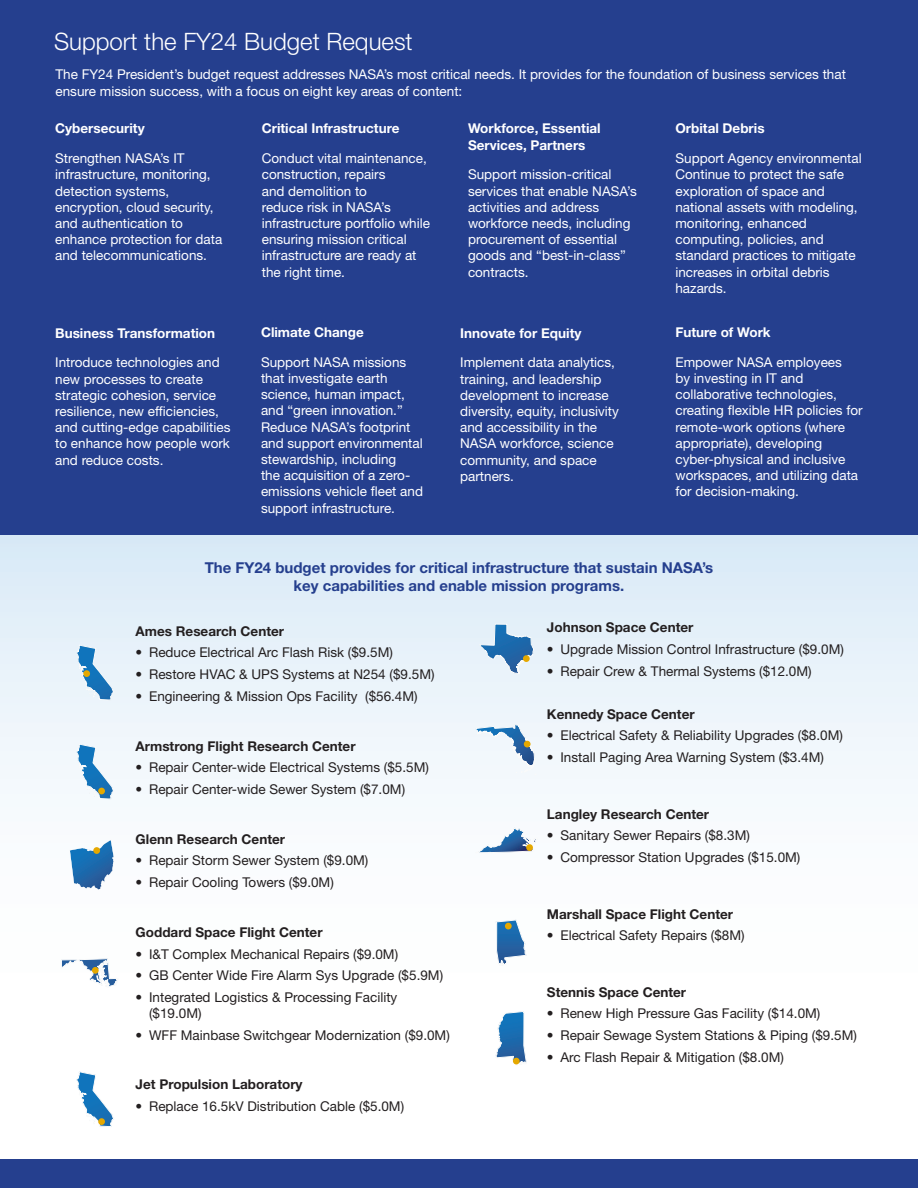
<style>
.page{position:relative;width:918px;height:1188px;background:#fff}
.page>*{position:absolute;margin:0;border:0;box-sizing:border-box;transform-origin:0 0}
.t1{font:300 24px "Helvetica Neue LT Std";color:#fff}
.t2{font:700 15px/18px "Helvetica Neue LT Std";color:#253f8e;text-align:center}
.t3{font:13.5px/16.2px "Helvetica Neue LT Std";color:#fff}
.t4{font:13.5px/16.2px "Helvetica Neue LT Std";color:#231f20}
.t5{font:700 13.5px "Helvetica Neue LT Std";color:#231f20}
.t6{font:700 13.5px/16.2px "Helvetica Neue LT Std";color:#fff}
</style>
<div class="page">
<div style="left:0;top:1160px;width:918px;height:28px;background:#253f8e"></div>
<img style="left:0;top:534px;width:827px;height:386px">
<img style="left:827px;top:534px;width:91px;height:260px">
<div style="left:0;top:0;width:918px;height:534px;background:#253f8e"></div>
<svg style="left:76px;top:744px;width:38px;height:55px"></svg>
<div style="left:98px;top:788px;width:7px;height:6px;background:#e5a800;border-radius:50%"></div>
<svg style="left:76px;top:645px;width:38px;height:55px;background:#98c1e0"></svg>
<div style="left:83px;top:670px;width:7px;height:7px;background:#e5a800;border-radius:50%"></div>
<svg style="left:69px;top:840px;width:45px;height:50px"></svg>
<div style="left:93px;top:847px;width:7px;height:7px;background:#e5a800;border-radius:50%"></div>
<svg style="left:61px;top:958px;width:56px;height:29px"></svg>
<div style="left:92px;top:967px;width:7px;height:7px;background:#e5a800;border-radius:50%"></div>
<svg style="left:76px;top:1071px;width:38px;height:56px"></svg>
<div style="left:98px;top:1118px;width:7px;height:7px;background:#e5a800;border-radius:50%"></div>
<svg style="left:479px;top:624px;width:55px;height:56px;background:#9dbedc"></svg>
<div style="left:523px;top:655px;width:7px;height:7px;background:#e5a800;border-radius:50%"></div>
<svg style="left:476px;top:724px;width:61px;height:51px"></svg>
<div style="left:524px;top:741px;width:7px;height:6px;background:#e5a800;border-radius:50%"></div>
<svg style="left:475px;top:827px;width:63px;height:28px"></svg>
<div style="left:526px;top:844px;width:7px;height:7px;background:#e5a800;border-radius:50%"></div>
<svg style="left:495px;top:920px;width:32px;height:44px"></svg>
<div style="left:505px;top:923px;width:7px;height:6px;background:#e5a800;border-radius:50%"></div>
<svg style="left:495px;top:1011px;width:32px;height:54px"></svg>
<div style="left:513px;top:1058px;width:7px;height:6px;background:#e5a800;border-radius:50%"></div>
<p class="t1" style="left:54px;top:27px;width:360px">Support the FY24 Budget Request</p>
<p class="t3" style="left:56px;top:66px;width:792px">The FY24 President’s budget request addresses NASA’s most critical needs. It provides for the foundation of business services that ensure mission success, with a focus on eight key areas of content:</p>
<p class="t6" style="left:55px;top:120px;width:91px">Cybersecurity</p>
<p class="t3" style="left:55px;top:150px;width:169px">Strengthen NASA’s IT infrastructure, monitoring, detection systems, encryption, cloud security, and authentication to enhance protection for data and telecommunications.</p>
<p class="t6" style="left:262px;top:120px;width:139px">Critical Infrastructure</p>
<p class="t3" style="left:262px;top:150px;width:170px">Conduct vital maintenance, construction, repairs<br>and demolition to<br>reduce risk in NASA’s infrastructure portfolio while ensuring mission critical infrastructure are ready at the right time.</p>
<p class="t6" style="left:675px;top:120px;width:91px">Orbital Debris</p>
<p class="t3" style="left:675px;top:150px;width:188px">Support Agency environmental<br>Continue to protect the safe exploration of space and national assets with modeling, monitoring, enhanced computing, policies, and standard practices to mitigate increases in orbital debris hazards.</p>
<p class="t6" style="left:675px;top:324px;width:97px">Future of Work</p>
<p class="t3" style="left:675px;top:354px;width:189px">Empower NASA employees<br>by investing in IT and collaborative technologies, creating flexible HR policies for remote-work options (where appropriate), developing cyber-physical and inclusive workspaces, and utilizing data for decision-making.</p>
<p class="t6" style="left:468px;top:120px;width:134px">Workforce, Essential<br>Services, Partners</p>
<p class="t3" style="left:468px;top:166px;width:170px">Support mission-critical services that enable NASA’s activities and address workforce needs, including procurement of essential goods and “best-in-class” contracts.</p>
<p class="t6" style="left:261px;top:324px;width:104px">Climate Change</p>
<p class="t3" style="left:261px;top:354px;width:164px">Support NASA missions that investigate earth science, human impact, and “green innovation.”<br>Reduce NASA’s footprint and support environmental stewardship, including<br>the acquisition of a zero&shy;emissions vehicle fleet and support infrastructure.</p>
<p class="t6" style="left:55px;top:324px;width:161px">Business Transformation</p>
<p class="t3" style="left:55px;top:354px;width:177px">Introduce technologies and new processes to create strategic cohesion, service resilience, new efficiencies, and cutting-edge capabilities to enhance how people work and reduce costs.</p>
<p class="t6" style="left:460px;top:324px;width:123px">Innovate for Equity</p>
<p class="t3" style="left:460px;top:354px;width:160px">Implement data analytics, training, and leadership development to increase diversity, equity, inclusivity and accessibility in the<br>NASA workforce, science community, and space partners.</p>
<p class="t2" style="left:205px;top:558px;width:510px">The FY24 budget provides for critical infrastructure that sustain NASA’s key capabilities and enable mission programs.</p>
<p class="t5" style="left:136px;top:623px;width:150px">Ames Research Center</p>
<p class="t4" style="left:136px;top:644px;width:259px">• Reduce Electrical Arc Flash Risk ($9.5M)</p>
<p class="t4" style="left:136px;top:666px;width:300px">• Restore HVAC &amp; UPS Systems at N254 ($9.5M)</p>
<p class="t4" style="left:136px;top:688px;width:284px">• Engineering &amp; Mission Ops Facility ($56.4M)</p>
<p class="t5" style="left:136px;top:737px;width:221px">Armstrong Flight Research Center</p>
<p class="t4" style="left:136px;top:759px;width:295px">• Repair Center-wide Electrical Systems ($5.5M)</p>
<p class="t4" style="left:136px;top:781px;width:271px">• Repair Center-wide Sewer System ($7.0M)</p>
<p class="t5" style="left:136px;top:831px;width:151px">Glenn Research Center</p>
<p class="t4" style="left:136px;top:852px;width:234px">• Repair Storm Sewer System ($9.0M)</p>
<p class="t4" style="left:136px;top:874px;width:200px">• Repair Cooling Towers ($9.0M)</p>
<p class="t5" style="left:136px;top:924px;width:189px">Goddard Space Flight Center</p>
<p class="t4" style="left:136px;top:945px;width:264px">• I&amp;T Complex Mechanical Repairs ($9.0M)</p>
<p class="t4" style="left:136px;top:967px;width:309px">• GB Center Wide Fire Alarm Sys Upgrade ($5.9M)</p>
<p class="t4" style="left:149px;top:989px;width:250px;text-indent:-14px">• Integrated Logistics &amp; Processing Facility ($19.0M)</p>
<p class="t4" style="left:136px;top:1026px;width:316px">• WFF Mainbase Switchgear Modernization ($9.0M)</p>
<p class="t5" style="left:136px;top:1076px;width:169px">Jet Propulsion Laboratory</p>
<p class="t4" style="left:136px;top:1098px;width:270px">• Replace 16.5kV Distribution Cable ($5.0M)</p>
<p class="t5" style="left:547px;top:619px;width:148px">Johnson Space Center</p>
<p class="t4" style="left:547px;top:641px;width:299px">• Upgrade Mission Control Infrastructure ($9.0M)</p>
<p class="t4" style="left:547px;top:663px;width:266px">• Repair Crew &amp; Thermal Systems ($12.0M)</p>
<p class="t5" style="left:547px;top:706px;width:149px">Kennedy Space Center</p>
<p class="t4" style="left:547px;top:727px;width:298px">• Electrical Safety &amp; Reliability Upgrades ($8.0M)</p>
<p class="t4" style="left:547px;top:749px;width:279px">• Install Paging Area Warning System ($3.4M)</p>
<p class="t5" style="left:547px;top:806px;width:164px">Langley Research Center</p>
<p class="t4" style="left:547px;top:827px;width:204px">• Sanitary Sewer Repairs ($8.3M)</p>
<p class="t4" style="left:547px;top:849px;width:255px">• Compressor Station Upgrades ($15.0M)</p>
<p class="t5" style="left:547px;top:905px;width:188px">Marshall Space Flight Center</p>
<p class="t4" style="left:547px;top:927px;width:199px">• Electrical Safety Repairs ($8M)</p>
<p class="t5" style="left:547px;top:984px;width:141px">Stennis Space Center</p>
<p class="t4" style="left:547px;top:1005px;width:275px">• Renew High Pressure Gas Facility ($14.0M)</p>
<p class="t4" style="left:547px;top:1027px;width:312px">• Repair Sewage System Stations &amp; Piping ($9.5M)</p>
<p class="t4" style="left:547px;top:1049px;width:239px">• Arc Flash Repair &amp; Mitigation ($8.0M)</p>
</div>
